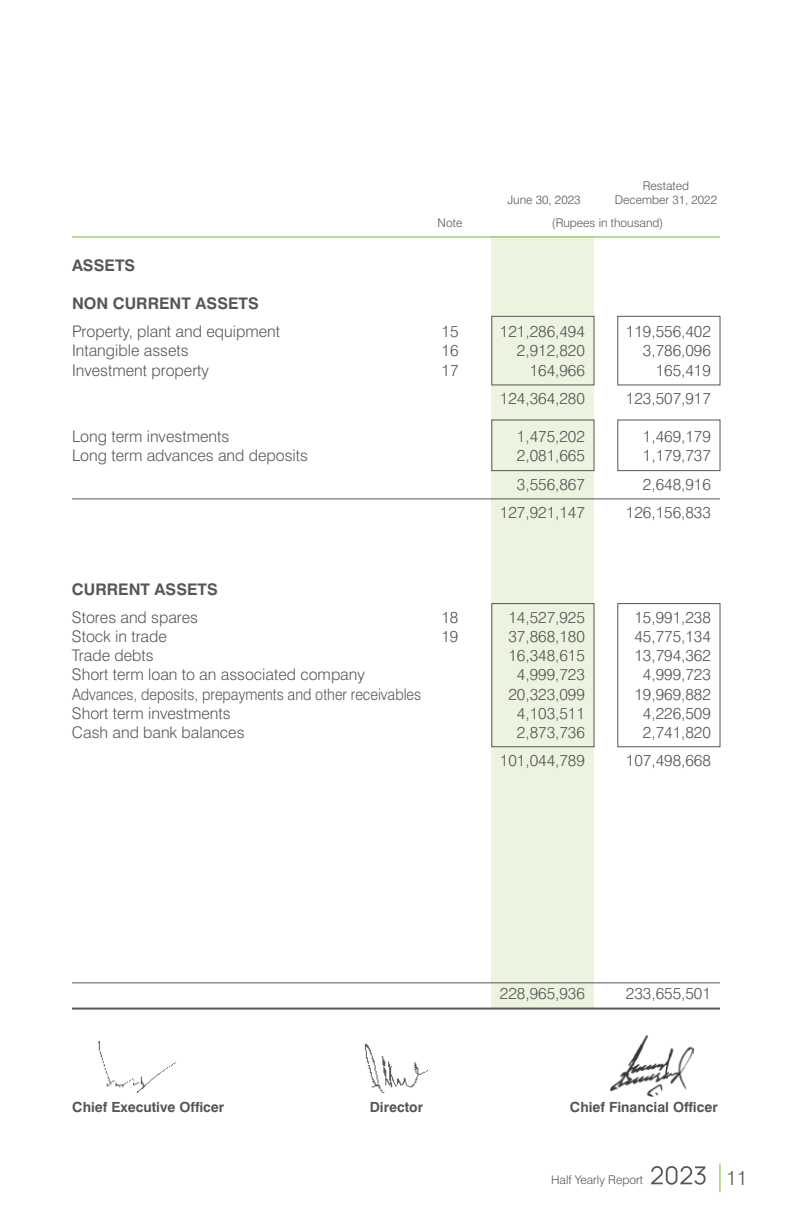
<style>
.page{position:relative;width:792px;height:1224px;background:#fff}
.page>*{position:absolute;margin:0;border:0;box-sizing:border-box;transform-origin:0 0}
.t1{font:300 20px "Swiss 721 BT";color:#565656}
.t2{font:300 16px "Swiss 721 BT";color:#565656}
.t3{font:300 16px "Swiss 721 BT";color:#565656;scale:.9 1}
.t4{font:700 16px "Swiss 721 BT";color:#565656}
.t5{font:700 14px "Swiss 721 BT";color:#565656}
.t6{font:300 12px "Swiss 721 BT";color:#565656}
</style>
<div class="page">
<svg style="left:720px;top:1164px;width:1px;height:28px"></svg>
<svg style="left:651px;top:1166px;width:55px;height:19px"></svg>
<div style="left:492px;top:236px;width:102px;height:773px;background:#eaf4df"></div>
<hr style="left:72px;top:236px;width:648px;height:1px;background:#76b828">
<hr style="left:72px;top:499px;width:648px;height:1px;background:#565656">
<hr style="left:72px;top:983px;width:648px;height:1px;background:#565656">
<hr style="left:72px;top:1008px;width:648px;height:2px;background:#565656">
<div style="left:618px;top:316px;width:102px;height:69px;border:1px solid #565656"></div>
<div style="left:492px;top:316px;width:102px;height:69px;border:1px solid #565656"></div>
<div style="left:618px;top:420px;width:102px;height:51px;border:1px solid #565656"></div>
<div style="left:492px;top:420px;width:102px;height:51px;border:1px solid #565656"></div>
<div style="left:618px;top:603px;width:102px;height:144px;border:1px solid #565656"></div>
<div style="left:492px;top:603px;width:102px;height:144px;border:1px solid #565656"></div>
<img style="left:364px;top:1043px;width:64px;height:51px">
<img style="left:97px;top:1041px;width:79px;height:52px">
<img style="left:610px;top:1035px;width:83px;height:61px">
<p class="t6" style="left:643px;top:178px;width:48px">Restated</p>
<p class="t6" style="left:508px;top:192px;width:74px">June 30, 2023</p>
<p class="t6" style="left:615px;top:192px;width:104px">December 31, 2022</p>
<p class="t6" style="left:438px;top:216px;width:26px">Note</p>
<p class="t6" style="left:552px;top:216px;width:113px">(Rupees in thousand)</p>
<p class="t4" style="left:72px;top:255px;width:65px">ASSETS</p>
<p class="t4" style="left:72px;top:294px;width:188px">NON CURRENT ASSETS</p>
<p class="t2" style="left:72px;top:322px;width:210px">Property, plant and equipment</p>
<p class="t2" style="left:441px;top:322px;width:19px">15</p>
<p class="t2" style="left:500px;top:322px;width:87px">121,286,494</p>
<p class="t2" style="left:626px;top:322px;width:87px">119,556,402</p>
<p class="t2" style="left:72px;top:341px;width:118px">Intangible assets</p>
<p class="t2" style="left:441px;top:341px;width:19px">16</p>
<p class="t2" style="left:517px;top:341px;width:70px">2,912,820</p>
<p class="t2" style="left:643px;top:341px;width:70px">3,786,096</p>
<p class="t2" style="left:72px;top:360px;width:139px">Investment property</p>
<p class="t2" style="left:441px;top:360px;width:19px">17</p>
<p class="t2" style="left:530px;top:360px;width:57px">164,966</p>
<p class="t2" style="left:656px;top:360px;width:57px">165,419</p>
<p class="t2" style="left:500px;top:388px;width:87px">124,364,280</p>
<p class="t2" style="left:626px;top:388px;width:87px">123,507,917</p>
<p class="t2" style="left:72px;top:427px;width:159px">Long term investments</p>
<p class="t2" style="left:517px;top:427px;width:70px">1,475,202</p>
<p class="t2" style="left:643px;top:427px;width:70px">1,469,179</p>
<p class="t2" style="left:72px;top:446px;width:238px">Long term advances and deposits</p>
<p class="t2" style="left:517px;top:446px;width:70px">2,081,665</p>
<p class="t2" style="left:643px;top:446px;width:70px">1,179,737</p>
<p class="t2" style="left:517px;top:474px;width:70px">3,556,867</p>
<p class="t2" style="left:643px;top:474px;width:70px">2,648,916</p>
<p class="t2" style="left:500px;top:502px;width:87px">127,921,147</p>
<p class="t2" style="left:626px;top:502px;width:87px">126,156,833</p>
<p class="t4" style="left:72px;top:579px;width:147px">CURRENT ASSETS</p>
<p class="t2" style="left:72px;top:607px;width:128px">Stores and spares</p>
<p class="t2" style="left:441px;top:607px;width:19px">18</p>
<p class="t2" style="left:508px;top:607px;width:78px">14,527,925</p>
<p class="t2" style="left:634px;top:607px;width:78px">15,991,238</p>
<p class="t2" style="left:72px;top:627px;width:96px">Stock in trade</p>
<p class="t2" style="left:441px;top:627px;width:19px">19</p>
<p class="t2" style="left:508px;top:627px;width:78px">37,868,180</p>
<p class="t2" style="left:634px;top:627px;width:78px">45,775,134</p>
<p class="t2" style="left:72px;top:646px;width:83px">Trade debts</p>
<p class="t2" style="left:508px;top:646px;width:78px">16,348,615</p>
<p class="t2" style="left:634px;top:646px;width:78px">13,794,362</p>
<p class="t2" style="left:72px;top:665px;width:294px">Short term loan to an associated company</p>
<p class="t2" style="left:517px;top:665px;width:70px">4,999,723</p>
<p class="t2" style="left:643px;top:665px;width:70px">4,999,723</p>
<p class="t3" style="left:72px;top:684px;width:390px">Advances, deposits, prepayments and other receivables</p>
<p class="t2" style="left:508px;top:684px;width:78px">20,323,099</p>
<p class="t2" style="left:634px;top:684px;width:78px">19,969,882</p>
<p class="t2" style="left:72px;top:703px;width:160px">Short term investments</p>
<p class="t2" style="left:517px;top:703px;width:70px">4,103,511</p>
<p class="t2" style="left:643px;top:703px;width:70px">4,226,509</p>
<p class="t2" style="left:72px;top:723px;width:174px">Cash and bank balances</p>
<p class="t2" style="left:517px;top:723px;width:70px">2,873,736</p>
<p class="t2" style="left:643px;top:723px;width:70px">2,741,820</p>
<p class="t2" style="left:500px;top:751px;width:87px">101,044,789</p>
<p class="t2" style="left:626px;top:751px;width:87px">107,498,668</p>
<p class="t2" style="left:500px;top:983px;width:87px">228,965,936</p>
<p class="t2" style="left:626px;top:983px;width:87px">233,655,501</p>
<p class="t5" style="left:72px;top:1098px;width:154px">Chief Executive Officer</p>
<p class="t5" style="left:370px;top:1098px;width:55px">Director</p>
<p class="t5" style="left:570px;top:1098px;width:149px">Chief Financial Officer</p>
<p class="t6" style="left:551px;top:1173px;width:93px">Half Yearly Report</p>
<p class="t1" style="left:726px;top:1166px;width:23px">11</p>
</div>
